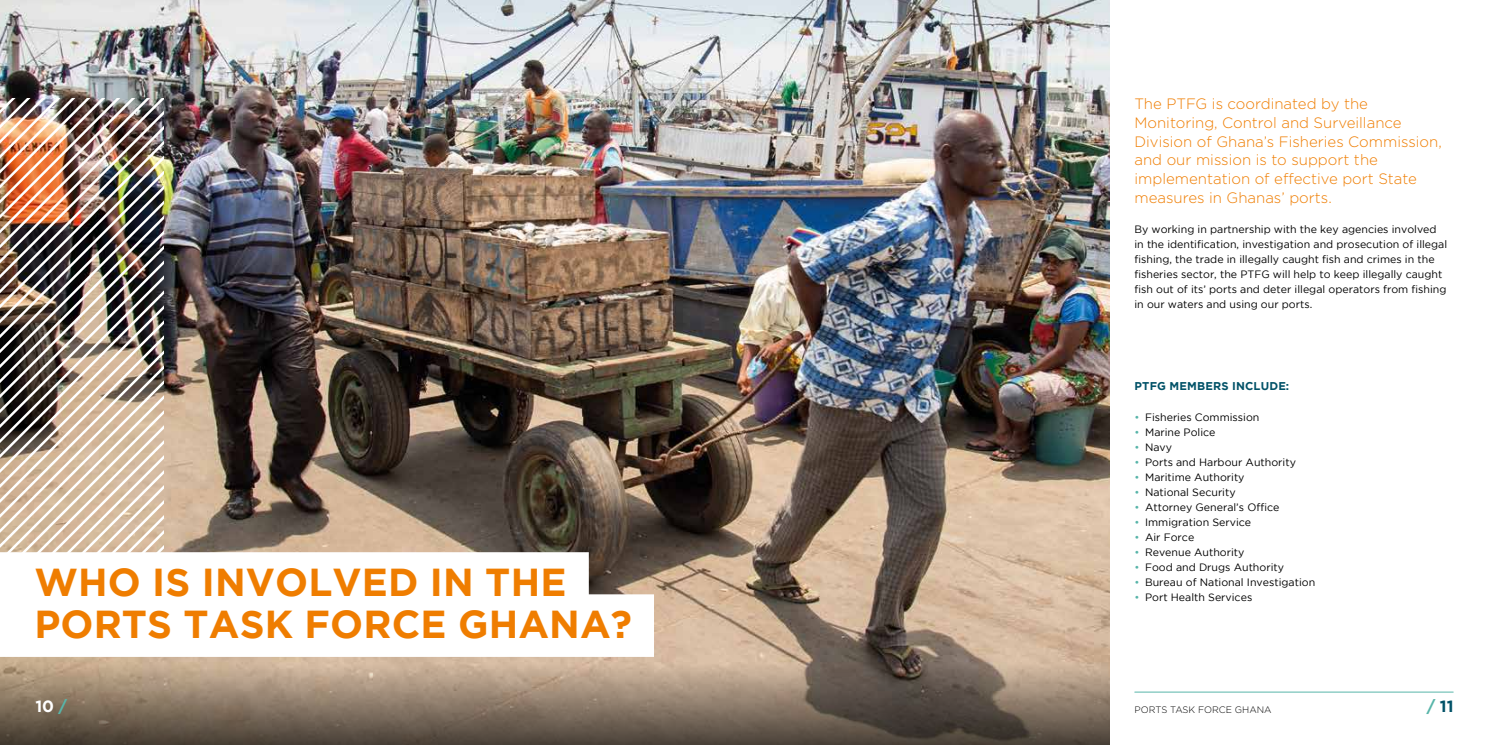
<style>
.page{position:relative;width:1489px;height:745px;background:#fff}
.page>*{position:absolute;margin:0;border:0;box-sizing:border-box;transform-origin:0 0}
.t1{font:700 38.88px/42.1px "Gotham";letter-spacing:.005em;color:#ef7d00}
.t2{font:700 16.25px "Gotham";color:#025268}
.t3{font:700 16.25px "Gotham";color:#fff}
.t4{font:300 15px/18.8px "Gotham";color:#ef7d00}
.t5{font:700 11.25px "Gotham";letter-spacing:.015em;color:#025268}
.t6{font:10.62px/15px "Gotham";color:#000}
.t7{font:300 9.38px "Gotham";color:#000}
.s1{color:#58b5a9}
</style>
<div class="page">
<img style="left:0;top:0;width:1109px;height:648px">
<svg style="left:0;top:648px;width:1109px;height:96px;background:#8a7968"></svg>
<hr style="left:1134px;top:691px;width:318px;height:1px;background:#58b5a9">
<img style="left:0;top:98px;width:163px;height:454px">
<div style="left:0;top:552px;width:589px;height:62px;background:#fff"></div>
<div style="left:0;top:594px;width:654px;height:62px;background:#fff"></div>
<h1 class="t1" style="left:34px;top:559px;width:599px">WHO IS INVOLVED IN THE<br>PORTS TASK FORCE GHANA?</h1>
<h2 class="t3" style="left:35px;top:696px;width:33px">10 <span class="s1">/</span></h2>
<h3 class="t4" style="left:1134px;top:94px;width:309px">The PTFG is coordinated by the Monitoring, Control and Surveillance Division of Ghana’s Fisheries Commission, and our mission is to support the implementation of effective port State measures in Ghanas’ ports.</h3>
<p class="t6" style="left:1134px;top:221px;width:314px">By working in partnership with the key agencies involved in the identification, investigation and prosecution of illegal fishing, the trade in illegally caught fish and crimes in the fisheries sector, the PTFG will help to keep illegally caught fish out of its’ ports and deter illegal operators from fishing in our waters and using our ports.</p>
<p class="t5" style="left:1134px;top:380px;width:156px">PTFG MEMBERS INCLUDE:</p>
<p class="t6" style="left:1134px;top:409px;width:126px"><span class="s1">•</span> Fisheries Commission</p>
<p class="t6" style="left:1134px;top:424px;width:83px"><span class="s1">•</span> Marine Police</p>
<p class="t6" style="left:1134px;top:439px;width:39px"><span class="s1">•</span> Navy</p>
<p class="t6" style="left:1134px;top:454px;width:163px"><span class="s1">•</span> Ports and Harbour Authority</p>
<p class="t6" style="left:1134px;top:469px;width:112px"><span class="s1">•</span> Maritime Authority</p>
<p class="t6" style="left:1134px;top:484px;width:103px"><span class="s1">•</span> National Security</p>
<p class="t6" style="left:1134px;top:499px;width:146px"><span class="s1">•</span> Attorney General’s Office</p>
<p class="t6" style="left:1134px;top:514px;width:118px"><span class="s1">•</span> Immigration Service</p>
<p class="t6" style="left:1134px;top:529px;width:61px"><span class="s1">•</span> Air Force</p>
<p class="t6" style="left:1134px;top:544px;width:112px"><span class="s1">•</span> Revenue Authority</p>
<p class="t6" style="left:1134px;top:559px;width:151px"><span class="s1">•</span> Food and Drugs Authority</p>
<p class="t6" style="left:1134px;top:574px;width:182px"><span class="s1">•</span> Bureau of National Investigation</p>
<p class="t6" style="left:1134px;top:589px;width:119px"><span class="s1">•</span> Port Health Services</p>
<p class="t7" style="left:1134px;top:703px;width:139px">PORTS TASK FORCE GHANA</p>
<h2 class="t2" style="left:1426px;top:696px;width:28px"><span class="s1">/</span> 11</h2>
</div>
